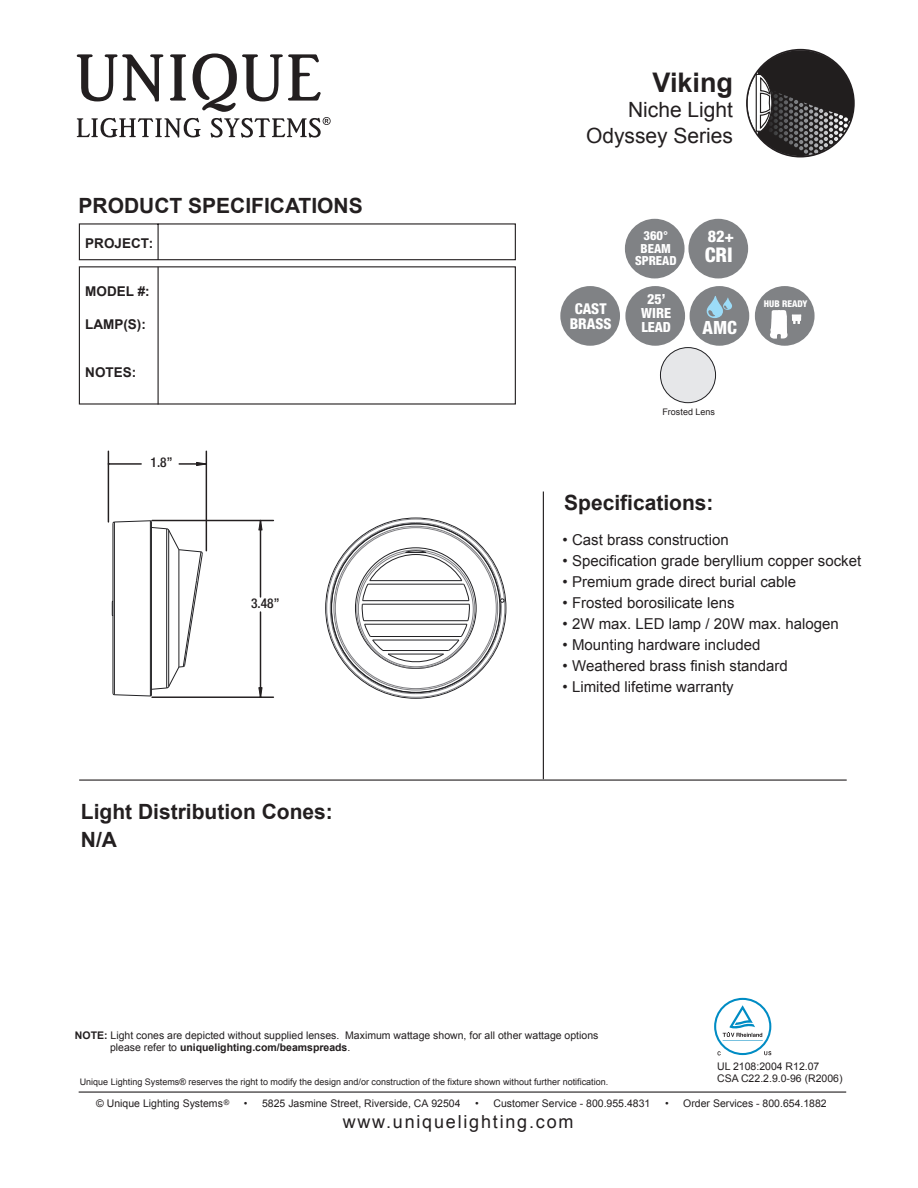
<style>
.page{position:relative;width:918px;height:1188px;background:#fff}
.page>*{position:absolute;margin:0;border:0;box-sizing:border-box;transform-origin:0 0}
.t1{font:700 27px "Arial";color:#231f20}
.t2{font:700 21px/27.6px "Arial";color:#231f20}
.t3{font:21px/25.2px "Arial";color:#231f20;text-align:right}
.t4{font:800 condensed 20.25px "Helvetica Neue";color:#fff}
.t5{font:800 condensed 18.3px "Helvetica Neue";color:#fff}
.t6{font:18px "Arial";letter-spacing:.1em;color:#231f20}
.t7{font:800 condensed 16.05px "Helvetica Neue";color:#fff}
.t8{font:15px "Arial";color:#231f20}
.t9{font:800 condensed 15px/15px "Helvetica Neue";color:#fff;text-align:center}
.t10{font:800 condensed 13.95px/14px "Helvetica Neue";color:#fff;text-align:center}
.t11{font:700 13.5px "Arial";color:#231f20}
.t12{font:500 condensed 13.5px "Helvetica Neue";color:#231f20}
.t13{font:800 condensed 12.6px/12.6px "Helvetica Neue";color:#fff;text-align:center}
.t14{font:10.5px/12.6px "Arial";color:#231f20}
.t15{font:800 condensed 9.3px "Helvetica Neue";color:#fff}
.t16{font:9px "Arial";color:#231f20}
.s1{font-weight:700}
</style>
<div class="page">
<svg style="left:77px;top:53px;width:254px;height:85px"></svg>
<svg style="left:78px;top:223px;width:438px;height:182px"></svg>
<hr style="left:79px;top:1092px;width:767px;height:1px;background:#231f20">
<svg style="left:723px;top:1005px;width:40px;height:36px"></svg>
<div style="left:714px;top:998px;width:57px;height:57px;border:2px solid #008cc4;border-radius:50%"></div>
<svg style="left:764px;top:1051px;width:7px;height:4px"></svg>
<svg style="left:717px;top:1051px;width:4px;height:4px"></svg>
<hr style="left:79px;top:780px;width:768px;height:1px;background:#231f20">
<hr style="left:543px;top:492px;width:1px;height:287px;background:#231f20">
<div style="left:625px;top:219px;width:60px;height:59px;background:#808285;border-radius:50%"></div>
<div style="left:688px;top:219px;width:60px;height:59px;background:#808285;border-radius:50%"></div>
<div style="left:560px;top:286px;width:60px;height:60px;background:#808285;border-radius:50%"></div>
<div style="left:625px;top:286px;width:60px;height:60px;background:#808285;border-radius:50%"></div>
<div style="left:690px;top:286px;width:59px;height:60px;background:#808285;border-radius:50%"></div>
<svg style="left:707px;top:296px;width:25px;height:22px"></svg>
<div style="left:755px;top:286px;width:60px;height:60px;background:#808285;border-radius:50%"></div>
<svg style="left:770px;top:310px;width:31px;height:29px"></svg>
<div style="left:660px;top:347px;width:56px;height:56px;background:#e6e7e9;border:1px solid #212124;border-radius:50%"></div>
<svg style="left:747px;top:50px;width:107px;height:105px"></svg>
<div style="left:746px;top:49px;width:109px;height:109px;border:2px solid #231f20;border-radius:50%"></div>
<hr style="left:152px;top:520px;width:121px;height:1px;background:#231f20">
<hr style="left:152px;top:696px;width:121px;height:2px;background:#231f20">
<hr style="left:260px;top:521px;width:1px;height:76px;background:#231f20">
<hr style="left:260px;top:612px;width:1px;height:85px;background:#231f20">
<hr style="left:206px;top:451px;width:1px;height:100px;background:#231f20">
<hr style="left:108px;top:451px;width:1px;height:71px;background:#231f20">
<hr style="left:179px;top:463px;width:27px;height:2px;background:#231f20">
<hr style="left:108px;top:463px;width:33px;height:2px;background:#231f20">
<svg style="left:259px;top:521px;width:3px;height:9px"></svg>
<svg style="left:259px;top:687px;width:3px;height:10px"></svg>
<svg style="left:196px;top:462px;width:10px;height:4px"></svg>
<svg style="left:112px;top:520px;width:91px;height:177px"></svg>
<svg style="left:330px;top:522px;width:174px;height:172px"></svg>
<h2 class="t2" style="left:79px;top:193px;width:286px">PRODUCT SPECIFICATIONS</h2>
<p class="t11" style="left:85px;top:234px;width:69px">PROJECT:</p>
<p class="t11" style="left:85px;top:283px;width:66px">MODEL #:</p>
<p class="t11" style="left:85px;top:315px;width:62px">LAMP(S):</p>
<p class="t11" style="left:85px;top:364px;width:53px">NOTES:</p>
<p class="t12" style="left:151px;top:454px;width:23px">1.8”</p>
<p class="t12" style="left:251px;top:595px;width:30px">3.48”</p>
<h2 class="t2" style="left:81px;top:799px;width:253px">Light Distribution Cones:<br>N/A</h2>
<h1 class="t1" style="left:653px;top:65px;width:82px">Viking</h1>
<h2 class="t3" style="left:586px;top:98px;width:149px">Niche Light<br>Odyssey Series</h2>
<p class="t13" style="left:635px;top:229px;width:43px">360°<br>BEAM<br>SPREAD</p>
<h3 class="t7" style="left:708px;top:227px;width:28px">82+</h3>
<h3 class="t4" style="left:705px;top:243px;width:30px">CRI</h3>
<h3 class="t9" style="left:570px;top:301px;width:43px">CAST<br>BRASS</h3>
<h3 class="t10" style="left:641px;top:292px;width:31px">25’<br>WIRE<br>LEAD</h3>
<h3 class="t5" style="left:703px;top:316px;width:36px">AMC</h3>
<p class="t15" style="left:764px;top:298px;width:45px">HUB READY</p>
<p class="t16" style="left:662px;top:406px;width:54px">Frosted Lens</p>
<h2 class="t2" style="left:564px;top:489px;width:151px">Specifications:</h2>
<h3 class="t8" style="left:563px;top:530px;width:168px">• Cast brass construction</h3>
<h3 class="t8" style="left:563px;top:551px;width:300px">• Specification grade beryllium copper socket</h3>
<h3 class="t8" style="left:563px;top:572px;width:235px">• Premium grade direct burial cable</h3>
<h3 class="t8" style="left:563px;top:593px;width:173px">• Frosted borosilicate lens</h3>
<h3 class="t8" style="left:563px;top:614px;width:278px">• 2W max. LED lamp / 20W max. halogen</h3>
<h3 class="t8" style="left:563px;top:635px;width:199px">• Mounting hardware included</h3>
<h3 class="t8" style="left:563px;top:656px;width:227px">• Weathered brass finish standard</h3>
<h3 class="t8" style="left:563px;top:677px;width:173px">• Limited lifetime warranty</h3>
<p class="t14" style="left:110px;top:1029px;width:490px;text-indent:-35px"><span class="s1">NOTE:</span> Light cones are depicted without supplied lenses. Maximum wattage shown, for all other wattage options please refer to <span class="s1">uniquelighting.com/beamspreads</span>.</p>
<p class="t14" style="left:717px;top:1060px;width:127px">UL 2108:2004 R12.07<br>CSA C22.2.9.0-96 (R2006)</p>
<p class="t16" style="left:80px;top:1076px;width:530px">Unique Lighting Systems® reserves the right to modify the design and/or construction of the fixture shown without further notification.</p>
<p class="t14" style="left:96px;top:1097px;width:135px">© Unique Lighting Systems<sup>®</sup></p>
<p class="t14" style="left:244px;top:1097px;width:218px">• 5825 Jasmine Street, Riverside, CA 92504</p>
<p class="t14" style="left:475px;top:1097px;width:177px">• Customer Service - 800.955.4831</p>
<p class="t14" style="left:665px;top:1097px;width:163px">• Order Services - 800.654.1882</p>
<h3 class="t6" style="left:343px;top:1110px;width:232px">www.uniquelighting.com</h3>
</div>
